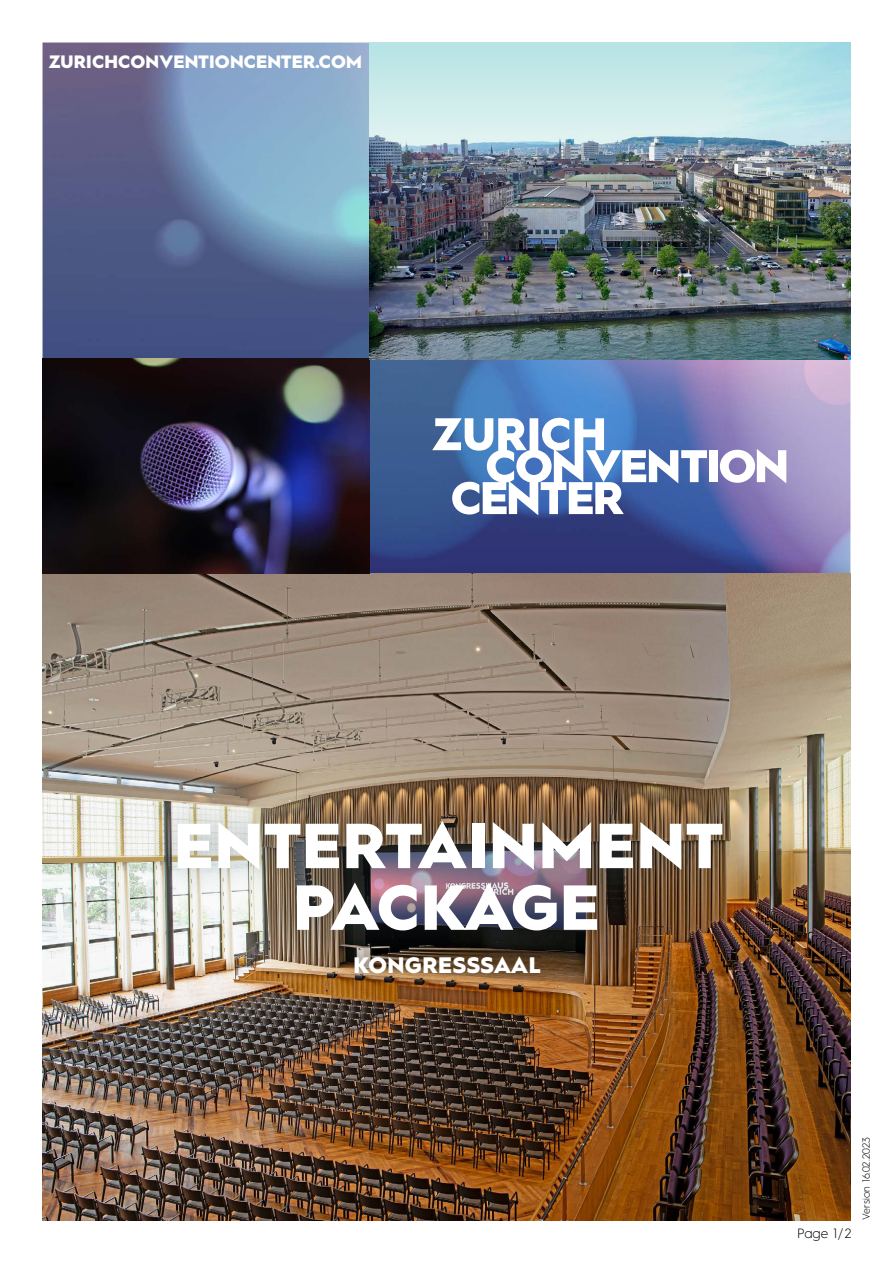
<style>
.page{position:relative;width:893px;height:1263px;background:#fff}
.page>*{position:absolute;margin:0;border:0;box-sizing:border-box;transform-origin:0 0}
.t1{font:900 63.75px/61.7px "Hurme Geometric Sans 1";letter-spacing:.02em;color:#fff;text-align:center}
.t2{font:900 22.5px "Hurme Geometric Sans 1";letter-spacing:.02em;color:#fff}
.t3{font:900 18px "Hurme Geometric Sans 1";letter-spacing:.01em;color:#fff}
.t4{font:300 13.5px "Hurme Geometric Sans 1";color:#000}
.t5{font:300 10.5px "Hurme Geometric Sans 1";color:#000}
</style>
<div class="page">
<img style="left:43px;top:43px;width:807px;height:1177px">
<img style="left:43px;top:359px;width:326px;height:215px">
<img style="left:370px;top:197px;width:480px;height:162px">
<img style="left:369px;top:43px;width:481px;height:154px">
<div style="left:709px;top:450px;width:9px;height:32px;background:#fff"></div>
<svg style="left:720px;top:449px;width:66px;height:34px"></svg>
<svg style="left:432px;top:418px;width:275px;height:97px"></svg>
<div style="left:145px;top:791px;width:608px;height:171px;background:#48636d;opacity:.3"></div>
<div style="left:344px;top:945px;width:207px;height:40px;background:#000;opacity:.3"></div>
<p class="t3" style="left:49px;top:49px;width:315px">ZURICHCONVENTIONCENTER.COM</p>
<h1 class="t1" style="left:174px;top:812px;width:550px">ENTERTAINMENT<br>PACKAGE</h1>
<p class="t2" style="left:354px;top:949px;width:189px">KONGRESSSAAL</p>
<p class="t4" style="left:797px;top:1224px;width:56px">Page 1/2</p>
<p class="t5" style="left:859px;top:1219px;width:84px;rotate:-90deg">Version 16.02.2023</p>
</div>
